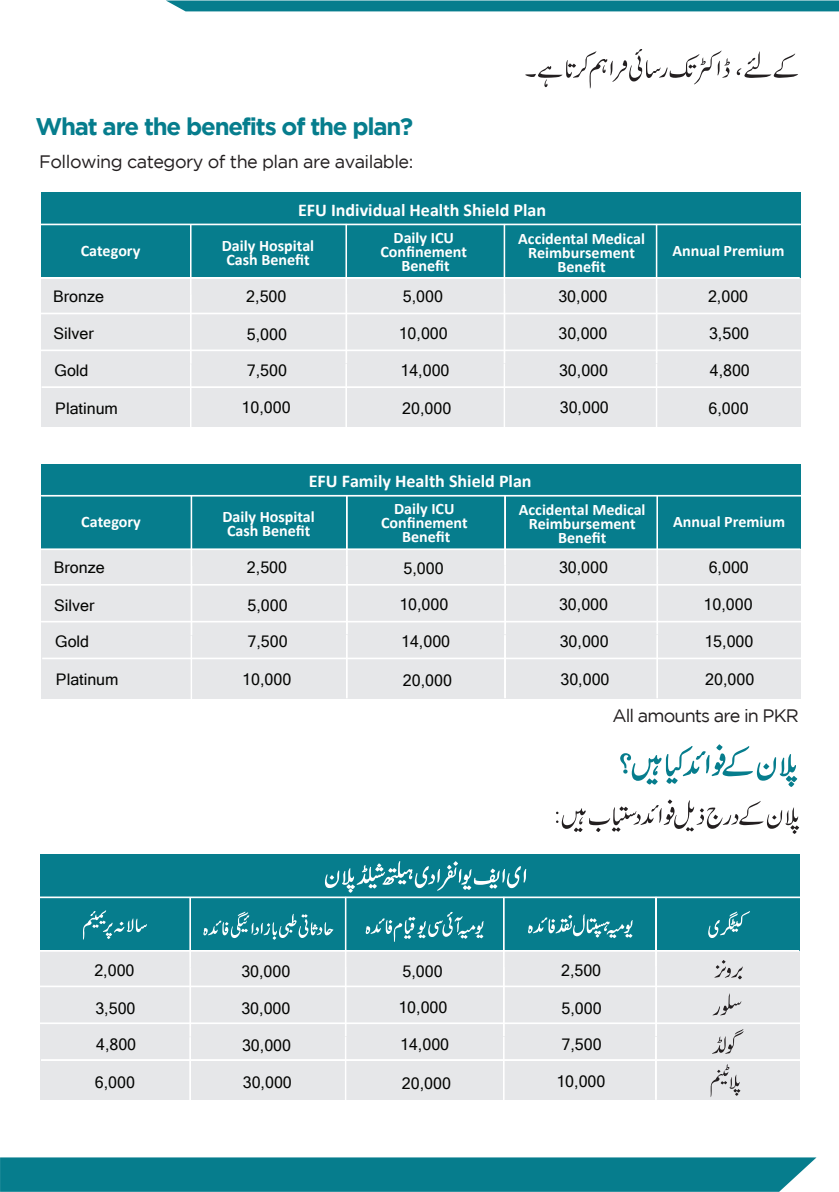
<style>
.page{position:relative;width:839px;height:1192px;background:#fff}
.page>*{position:absolute;margin:0;border:0;box-sizing:border-box;transform-origin:0 0}
.t1{font:700 24px "Gotham";letter-spacing:-.05em;color:#067d8d}
.t2{font:700 18px "Calibri";color:#fff}
.t3{font:18px "Gotham";letter-spacing:-.03em;color:#231f20}
.t4{font:18px "Gotham";letter-spacing:-.05em;color:#231f20}
.t5{font:16px "Microsoft Sans Serif";color:#040503}
.t6{font:700 16px/14px "Calibri";color:#fff;text-align:center}
</style>
<div class="page">
<div style="left:167px;top:1px;width:671px;height:10px;background:#067d8d"></div>
<div style="left:0;top:1157px;width:816px;height:34px;background:#067d8d"></div>
<svg style="left:736px;top:51px;width:61px;height:27px"></svg>
<svg style="left:525px;top:49px;width:204px;height:39px"></svg>
<div style="left:41px;top:278px;width:758px;height:149px;background:#e6e7e9"></div>
<div style="left:41px;top:224px;width:758px;height:54px;background:#067d8d"></div>
<div style="left:41px;top:193px;width:758px;height:31px;background:#067d8d"></div>
<div style="left:40px;top:224px;width:760px;height:1px;border:1px solid #fff"></div>
<div style="left:190px;top:224px;width:1px;height:71px;border:1px solid #fff"></div>
<div style="left:190px;top:294px;width:1px;height:70px;border:1px solid #fff"></div>
<div style="left:190px;top:364px;width:1px;height:63px;border:1px solid #fff"></div>
<div style="left:39px;top:277px;width:760px;height:2px;border:1px solid #fff"></div>
<div style="left:345px;top:224px;width:2px;height:70px;border:1px solid #fff"></div>
<div style="left:345px;top:294px;width:2px;height:69px;border:1px solid #fff"></div>
<div style="left:345px;top:363px;width:2px;height:64px;border:1px solid #fff"></div>
<div style="left:503px;top:224px;width:2px;height:70px;border:1px solid #fff"></div>
<div style="left:503px;top:294px;width:2px;height:69px;border:1px solid #fff"></div>
<div style="left:503px;top:363px;width:2px;height:64px;border:1px solid #fff"></div>
<div style="left:655px;top:224px;width:2px;height:70px;border:1px solid #fff"></div>
<div style="left:655px;top:294px;width:2px;height:69px;border:1px solid #fff"></div>
<div style="left:655px;top:363px;width:2px;height:64px;border:1px solid #fff"></div>
<div style="left:40px;top:313px;width:760px;height:1px;border:1px solid #fff"></div>
<div style="left:40px;top:349px;width:760px;height:2px;border:1px solid #fff"></div>
<div style="left:42px;top:386px;width:759px;height:2px;border:1px solid #fff"></div>
<div style="left:42px;top:549px;width:758px;height:149px;background:#e6e7e9"></div>
<div style="left:42px;top:496px;width:758px;height:53px;background:#067d8d"></div>
<div style="left:42px;top:464px;width:758px;height:31px;background:#067d8d"></div>
<div style="left:190px;top:496px;width:2px;height:70px;border:1px solid #fff"></div>
<div style="left:190px;top:566px;width:2px;height:69px;border:1px solid #fff"></div>
<div style="left:190px;top:635px;width:2px;height:64px;border:1px solid #fff"></div>
<div style="left:40px;top:548px;width:760px;height:2px;border:1px solid #fff"></div>
<div style="left:346px;top:495px;width:1px;height:70px;border:1px solid #fff"></div>
<div style="left:346px;top:565px;width:1px;height:69px;border:1px solid #fff"></div>
<div style="left:346px;top:635px;width:1px;height:63px;border:1px solid #fff"></div>
<div style="left:504px;top:495px;width:1px;height:70px;border:1px solid #fff"></div>
<div style="left:504px;top:565px;width:1px;height:69px;border:1px solid #fff"></div>
<div style="left:504px;top:635px;width:1px;height:63px;border:1px solid #fff"></div>
<div style="left:656px;top:495px;width:1px;height:70px;border:1px solid #fff"></div>
<div style="left:656px;top:565px;width:1px;height:69px;border:1px solid #fff"></div>
<div style="left:656px;top:635px;width:1px;height:63px;border:1px solid #fff"></div>
<div style="left:41px;top:584px;width:759px;height:1px;border:1px solid #fff"></div>
<div style="left:41px;top:621px;width:760px;height:1px;border:1px solid #fff"></div>
<div style="left:42px;top:657px;width:760px;height:2px;border:1px solid #fff"></div>
<svg style="left:620px;top:744px;width:176px;height:43px"></svg>
<svg style="left:556px;top:799px;width:242px;height:35px"></svg>
<div style="left:41px;top:950px;width:758px;height:150px;background:#e6e7e9"></div>
<div style="left:40px;top:897px;width:759px;height:53px;background:#067d8d"></div>
<div style="left:40px;top:854px;width:759px;height:42px;background:#067d8d"></div>
<div style="left:40px;top:896px;width:759px;height:2px;border:1px solid #fff"></div>
<div style="left:189px;top:897px;width:2px;height:70px;border:1px solid #fff"></div>
<div style="left:189px;top:967px;width:2px;height:69px;border:1px solid #fff"></div>
<div style="left:189px;top:1037px;width:2px;height:63px;border:1px solid #fff"></div>
<div style="left:39px;top:950px;width:759px;height:1px;border:1px solid #fff"></div>
<div style="left:345px;top:897px;width:1px;height:70px;border:1px solid #fff"></div>
<div style="left:345px;top:967px;width:1px;height:69px;border:1px solid #fff"></div>
<div style="left:345px;top:1036px;width:1px;height:64px;border:1px solid #fff"></div>
<div style="left:503px;top:897px;width:1px;height:70px;border:1px solid #fff"></div>
<div style="left:503px;top:967px;width:1px;height:69px;border:1px solid #fff"></div>
<div style="left:503px;top:1036px;width:1px;height:64px;border:1px solid #fff"></div>
<div style="left:655px;top:897px;width:1px;height:70px;border:1px solid #fff"></div>
<div style="left:655px;top:967px;width:1px;height:69px;border:1px solid #fff"></div>
<div style="left:655px;top:1036px;width:1px;height:64px;border:1px solid #fff"></div>
<div style="left:40px;top:985px;width:759px;height:2px;border:1px solid #fff"></div>
<div style="left:40px;top:1022px;width:759px;height:2px;border:1px solid #fff"></div>
<div style="left:41px;top:1059px;width:759px;height:1px;border:1px solid #fff"></div>
<svg style="left:325px;top:861px;width:201px;height:31px"></svg>
<svg style="left:708px;top:911px;width:41px;height:27px"></svg>
<svg style="left:528px;top:914px;width:104px;height:24px"></svg>
<svg style="left:365px;top:912px;width:118px;height:30px"></svg>
<svg style="left:203px;top:911px;width:130px;height:28px"></svg>
<svg style="left:83px;top:910px;width:64px;height:29px"></svg>
<svg style="left:714px;top:960px;width:28px;height:19px"></svg>
<svg style="left:713px;top:993px;width:27px;height:22px"></svg>
<svg style="left:713px;top:1029px;width:30px;height:24px"></svg>
<svg style="left:710px;top:1064px;width:30px;height:33px"></svg>
<h1 class="t1" style="left:35px;top:112px;width:379px">What are the benefits of the plan?</h1>
<p class="t3" style="left:39px;top:151px;width:375px">Following category of the plan are available:</p>
<p class="t2" style="left:298px;top:197px;width:249px">EFU Individual Health Shield Plan</p>
<p class="t6" style="left:81px;top:243px;width:61px">Category</p>
<p class="t6" style="left:222px;top:238px;width:94px;text-align:left">Daily Hospital<br>Cash Benefit</p>
<p class="t6" style="left:380px;top:230px;width:88px">Daily ICU<br>Confinement<br>Benefit</p>
<p class="t6" style="left:518px;top:231px;width:128px">Accidental Medical<br>Reimbursement<br>Benefit</p>
<p class="t6" style="left:672px;top:243px;width:113px">Annual Premium</p>
<p class="t5" style="left:53px;top:286px;width:52px">Bronze</p>
<p class="t5" style="left:54px;top:323px;width:42px">Silver</p>
<p class="t5" style="left:55px;top:359px;width:35px">Gold</p>
<p class="t5" style="left:55px;top:398px;width:64px">Platinum</p>
<p class="t5" style="left:246px;top:286px;width:42px">2,500</p>
<p class="t5" style="left:402px;top:286px;width:42px">5,000</p>
<p class="t5" style="left:558px;top:286px;width:51px">30,000</p>
<p class="t5" style="left:707px;top:286px;width:42px">2,000</p>
<p class="t5" style="left:247px;top:324px;width:42px">5,000</p>
<p class="t5" style="left:398px;top:323px;width:51px">10,000</p>
<p class="t5" style="left:558px;top:323px;width:51px">30,000</p>
<p class="t5" style="left:708px;top:323px;width:42px">3,500</p>
<p class="t5" style="left:247px;top:359px;width:42px">7,500</p>
<p class="t5" style="left:400px;top:359px;width:51px">14,000</p>
<p class="t5" style="left:558px;top:360px;width:51px">30,000</p>
<p class="t5" style="left:709px;top:359px;width:42px">4,800</p>
<p class="t5" style="left:241px;top:397px;width:51px">10,000</p>
<p class="t5" style="left:402px;top:398px;width:51px">20,000</p>
<p class="t5" style="left:559px;top:397px;width:51px">30,000</p>
<p class="t5" style="left:708px;top:398px;width:42px">6,000</p>
<p class="t2" style="left:308px;top:468px;width:224px">EFU Family Health Shield Plan</p>
<p class="t6" style="left:81px;top:515px;width:61px">Category</p>
<p class="t6" style="left:222px;top:509px;width:94px;text-align:left">Daily Hospital<br>Cash Benefit</p>
<p class="t6" style="left:381px;top:501px;width:88px">Daily ICU<br>Confinement<br>Benefit</p>
<p class="t6" style="left:518px;top:503px;width:128px">Accidental Medical<br>Reimbursement<br>Benefit</p>
<p class="t6" style="left:672px;top:514px;width:113px">Annual Premium</p>
<p class="t5" style="left:54px;top:557px;width:52px">Bronze</p>
<p class="t5" style="left:54px;top:595px;width:42px">Silver</p>
<p class="t5" style="left:55px;top:631px;width:35px">Gold</p>
<p class="t5" style="left:56px;top:669px;width:64px">Platinum</p>
<p class="t5" style="left:247px;top:557px;width:42px">2,500</p>
<p class="t5" style="left:403px;top:558px;width:42px">5,000</p>
<p class="t5" style="left:558px;top:557px;width:51px">30,000</p>
<p class="t5" style="left:708px;top:557px;width:42px">6,000</p>
<p class="t5" style="left:247px;top:595px;width:42px">5,000</p>
<p class="t5" style="left:399px;top:594px;width:51px">10,000</p>
<p class="t5" style="left:558px;top:594px;width:51px">30,000</p>
<p class="t5" style="left:703px;top:594px;width:51px">10,000</p>
<p class="t5" style="left:247px;top:631px;width:42px">7,500</p>
<p class="t5" style="left:401px;top:631px;width:51px">14,000</p>
<p class="t5" style="left:559px;top:631px;width:51px">30,000</p>
<p class="t5" style="left:704px;top:631px;width:51px">15,000</p>
<p class="t5" style="left:242px;top:668px;width:51px">10,000</p>
<p class="t5" style="left:402px;top:669px;width:51px">20,000</p>
<p class="t5" style="left:560px;top:668px;width:51px">30,000</p>
<p class="t5" style="left:704px;top:669px;width:51px">20,000</p>
<p class="t4" style="left:612px;top:705px;width:188px">All amounts are in PKR</p>
<p class="t5" style="left:94px;top:960px;width:42px">2,000</p>
<p class="t5" style="left:241px;top:960px;width:51px">30,000</p>
<p class="t5" style="left:402px;top:960px;width:42px">5,000</p>
<p class="t5" style="left:560px;top:960px;width:42px">2,500</p>
<p class="t5" style="left:95px;top:997px;width:42px">3,500</p>
<p class="t5" style="left:241px;top:997px;width:51px">30,000</p>
<p class="t5" style="left:398px;top:997px;width:51px">10,000</p>
<p class="t5" style="left:561px;top:998px;width:42px">5,000</p>
<p class="t5" style="left:96px;top:1034px;width:42px">4,800</p>
<p class="t5" style="left:242px;top:1034px;width:51px">30,000</p>
<p class="t5" style="left:400px;top:1033px;width:51px">14,000</p>
<p class="t5" style="left:561px;top:1033px;width:42px">7,500</p>
<p class="t5" style="left:95px;top:1072px;width:42px">6,000</p>
<p class="t5" style="left:242px;top:1072px;width:51px">30,000</p>
<p class="t5" style="left:401px;top:1072px;width:51px">20,000</p>
<p class="t5" style="left:556px;top:1071px;width:51px">10,000</p>
</div>
